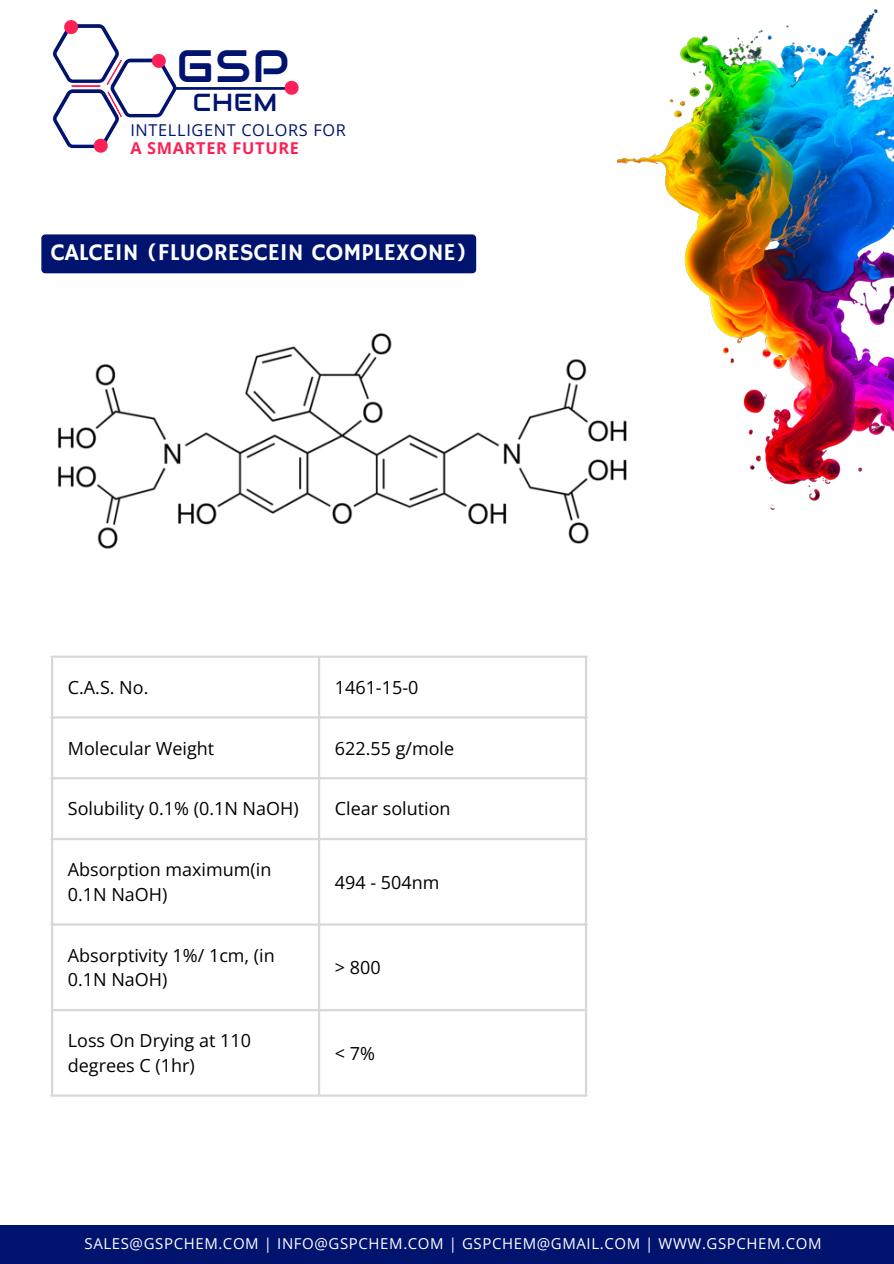
<style>
.page{position:relative;width:894px;height:1264px;background:#fff}
.page>*{position:absolute;margin:0;border:0;box-sizing:border-box;transform-origin:0 0}
.t1{font:45.3px "Audiowide";color:#00136f}
.t2{font:24.6px "Audiowide";color:#00136f}
.t3{font:24px "Hammersmith One";color:#fff}
.t4{font:18px/24.8px "Open Sans";color:#000}
.t5{font:16.35px "Open Sans";letter-spacing:.04em;color:#00136f}
.t6{font:700 16.35px "Open Sans";letter-spacing:.04em;color:#fb2156}
.t7{font:15px "Open Sans";letter-spacing:.04em;color:#fff}
</style>
<div class="page">
<hr style="left:176px;top:87px;width:120px;height:3px;background:#00136f">
<svg style="left:284px;top:81px;width:14px;height:13px"></svg>
<svg style="left:53px;top:20px;width:123px;height:132px"></svg>
<hr style="left:71px;top:85px;width:29px;height:2px;background:#fb2156">
<img style="left:617px;top:9px;width:276px;height:501px">
<div style="left:0;top:1224px;width:893px;height:39px;background:#00136f"></div>
<img style="left:58px;top:325px;width:577px;height:224px">
<hr style="left:51px;top:657px;width:2px;height:437px;background:#d8d8d8">
<hr style="left:318px;top:657px;width:2px;height:437px;background:#d8d8d8">
<hr style="left:584px;top:657px;width:3px;height:437px;background:#d8d8d8">
<hr style="left:51px;top:655px;width:536px;height:2px;background:#d8d8d8">
<hr style="left:51px;top:716px;width:536px;height:2px;background:#d8d8d8">
<hr style="left:51px;top:777px;width:536px;height:2px;background:#d8d8d8">
<hr style="left:51px;top:837px;width:536px;height:3px;background:#d8d8d8">
<hr style="left:51px;top:923px;width:536px;height:2px;background:#d8d8d8">
<hr style="left:51px;top:1008px;width:536px;height:3px;background:#d8d8d8">
<hr style="left:51px;top:1094px;width:536px;height:2px;background:#d8d8d8">
<div style="left:41px;top:234px;width:435px;height:39px;background:#00136f;border-radius:4px"></div>
<p class="t1" style="left:177px;top:37px;width:114px">GSP</p>
<p class="t2" style="left:193px;top:87px;width:86px">CHEM</p>
<p class="t5" style="left:130px;top:118px;width:217px">INTELLIGENT COLORS FOR</p>
<p class="t6" style="left:130px;top:136px;width:170px">A SMARTER FUTURE</p>
<p class="t3" style="left:51px;top:238px;width:417px">CALCEIN (FLUORESCEIN COMPLEXONE)</p>
<p class="t4" style="left:68px;top:674px;width:82px">C.A.S. No.</p>
<p class="t4" style="left:335px;top:674px;width:85px">1461-15-0</p>
<p class="t4" style="left:68px;top:735px;width:148px">Molecular Weight</p>
<p class="t4" style="left:335px;top:735px;width:121px">622.55 g/mole</p>
<h2 class="t4" style="left:68px;top:796px;width:232px">Solubility 0.1% (0.1N NaOH)</h2>
<p class="t4" style="left:335px;top:796px;width:117px">Clear solution</p>
<p class="t4" style="left:68px;top:856px;width:205px">Absorption maximum(in<br>0.1N NaOH)</p>
<p class="t4" style="left:68px;top:942px;width:208px">Absorptivity 1%/ 1cm, (in<br>0.1N NaOH)</p>
<p class="t4" style="left:68px;top:1027px;width:185px">Loss On Drying at 110 degrees C (1hr)</p>
<h3 class="t4" style="left:335px;top:869px;width:106px">494 - 504nm</h3>
<p class="t4" style="left:335px;top:954px;width:47px">&gt; 800</p>
<p class="t4" style="left:335px;top:1040px;width:42px">&lt; 7%</p>
<p class="t7" style="left:84px;top:1233px;width:738px">SALES@GSPCHEM.COM | INFO@GSPCHEM.COM | GSPCHEM@GMAIL.COM | WWW.GSPCHEM.COM</p>
</div>
